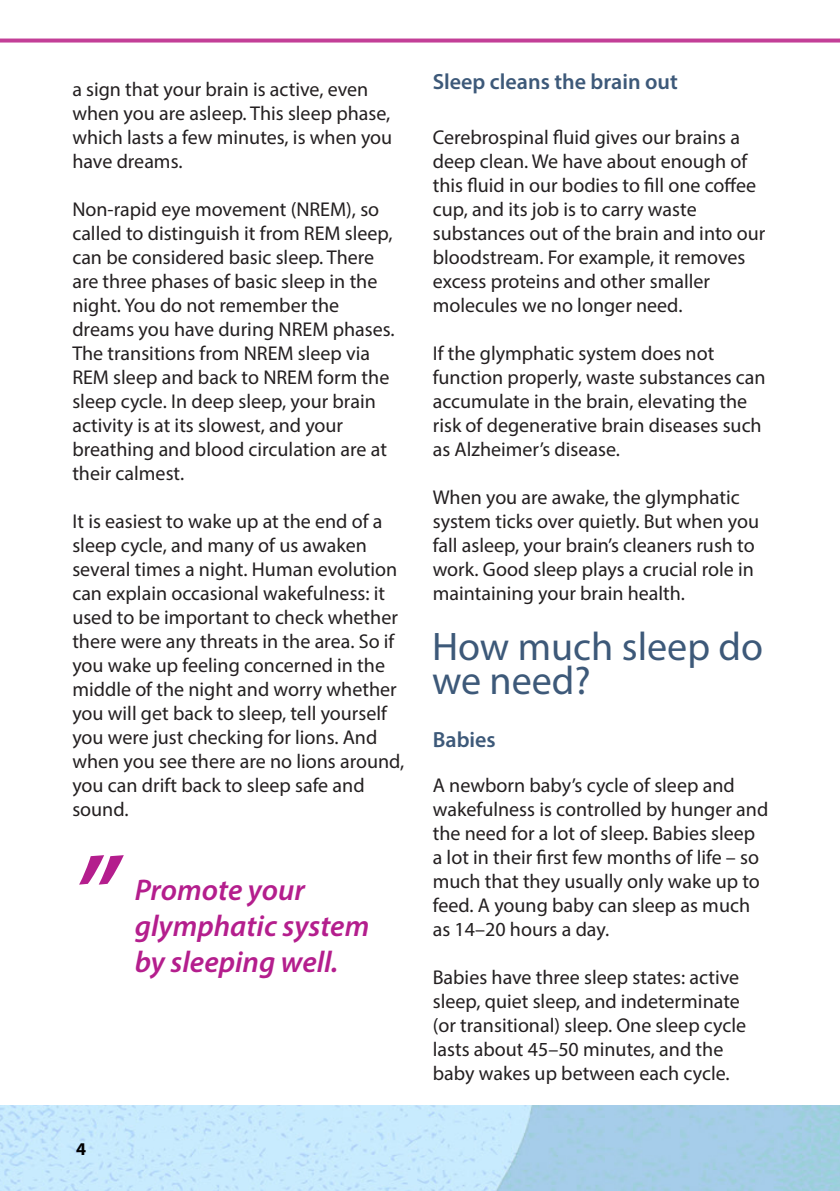
<style>
.page{position:relative;width:840px;height:1191px;background:#fff}
.page>*{position:absolute;margin:0;border:0;box-sizing:border-box;transform-origin:0 0}
.t1{font:italic 600 112px "Myriad Pro";color:#b41e8d}
.otsikko{font:40px/34px "Myriad Pro";color:#3d5979}
.Sitaatti{font:italic 600 30px/36px "Myriad Pro";color:#b41e8d}
.Väliotsikko_pieni{font:600 22px "Myriad Pro";color:#3d5979}
.leipis{font:20px/24px "Myriad Pro";color:#231f20}
.t2{font:700 18px "Myriad Pro";color:#000}
</style>
<div class="page">
<img style="left:0;top:1106px;width:839px;height:85px">
<svg style="left:0;top:39px;width:839px;height:4px;background:#c955a3"></svg>
<p class="leipis" style="left:72px;top:77px;width:321px">a sign that your brain is active, even when you are asleep. This sleep phase, which lasts a few minutes, is when you have dreams.</p>
<p class="leipis" style="left:72px;top:197px;width:323px">Non-rapid eye movement (NREM), so called to distinguish it from REM sleep, can be considered basic sleep. There are three phases of basic sleep in the night. You do not remember the dreams you have during NREM phases.<br>The transitions from NREM sleep via REM sleep and back to NREM form the sleep cycle. In deep sleep, your brain activity is at its slowest, and your breathing and blood circulation are at their calmest.</p>
<p class="leipis" style="left:72px;top:509px;width:333px">It is easiest to wake up at the end of a sleep cycle, and many of us awaken several times a night. Human evolution can explain occasional wakefulness: it used to be important to check whether there were any threats in the area. So if you wake up feeling concerned in the middle of the night and worry whether you will get back to sleep, tell yourself you were just checking for lions. And when you see there are no lions around, you can drift back to sleep safe and sound.</p>
<h1 class="t1" style="left:72px;top:823px;width:46px">”</h1>
<p class="Sitaatti" style="left:135px;top:871px;width:236px">Promote your glymphatic system by sleeping well.</p>
<p class="t2" style="left:76px;top:1137px;width:11px">4</p>
<p class="Väliotsikko_pieni" style="left:432px;top:67px;width:246px">Sleep cleans the brain out</p>
<p class="leipis" style="left:432px;top:125px;width:334px">Cerebrospinal fluid gives our brains a deep clean. We have about enough of this fluid in our bodies to fill one coffee cup, and its job is to carry waste substances out of the brain and into our bloodstream. For example, it removes excess proteins and other smaller molecules we no longer need.</p>
<p class="leipis" style="left:432px;top:341px;width:334px">If the glymphatic system does not function properly, waste substances can accumulate in the brain, elevating the risk of degenerative brain diseases such as Alzheimer’s disease.</p>
<p class="leipis" style="left:432px;top:485px;width:327px">When you are awake, the glymphatic system ticks over quietly. But when you fall asleep, your brain’s cleaners rush to work. Good sleep plays a crucial role in maintaining your brain health.</p>
<p class="otsikko" style="left:432px;top:628px;width:332px">How much sleep do we need?</p>
<p class="Väliotsikko_pieni" style="left:432px;top:725px;width:64px">Babies</p>
<p class="leipis" style="left:432px;top:773px;width:337px">A newborn baby’s cycle of sleep and wakefulness is controlled by hunger and the need for a lot of sleep. Babies sleep a lot in their first few months of life – so much that they usually only wake up to feed. A young baby can sleep as much as 14–20 hours a day.</p>
<p class="leipis" style="left:432px;top:965px;width:315px">Babies have three sleep states: active sleep, quiet sleep, and indeterminate (or transitional) sleep. One sleep cycle lasts about 45–50 minutes, and the baby wakes up between each cycle.</p>
</div>
